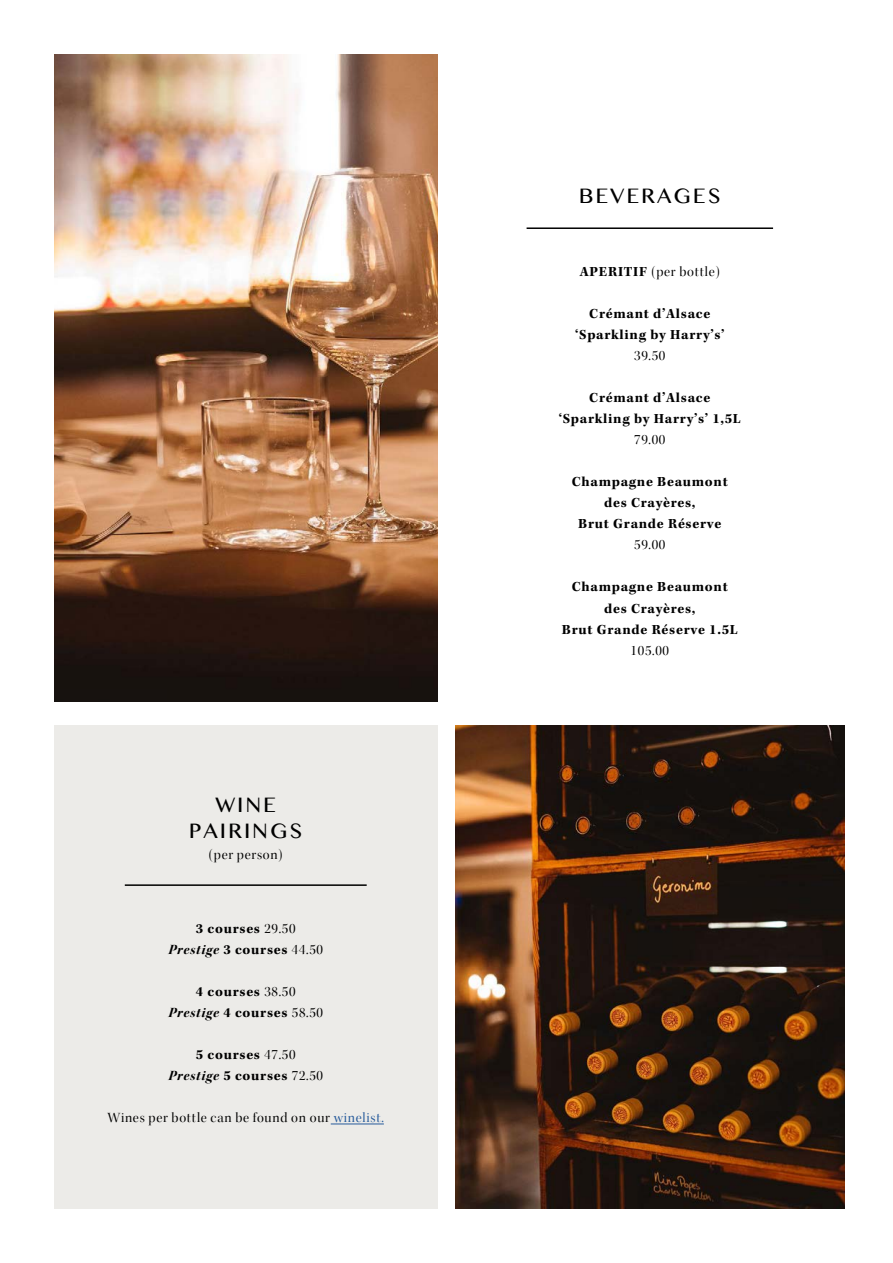
<style>
.page{position:relative;width:893px;height:1263px;background:#fff}
.page>*{position:absolute;margin:0;border:0;box-sizing:border-box;transform-origin:0 0}
.t1{font:19.5px/26.4px "Bangla MN";letter-spacing:.1em;color:#000;text-align:center}
.t2{font:700 14.25px/21px "Kepler Std";letter-spacing:.05em;color:#000;text-align:center}
.t3{font:14.25px "Kepler Std Disp";letter-spacing:.05em;color:#000}
.t4{font:14.25px "Kepler Std Bold It Disp";letter-spacing:.05em;color:#000}
.s1{font-family:"Kepler Std Disp";font-weight:400}
.s2{font-family:"Kepler Std";font-weight:700}
.s3{font-family:"Kepler Std Disp"}
.s4{color:#275b9b}
</style>
<div class="page">
<img style="left:54px;top:54px;width:383px;height:648px">
<div style="left:54px;top:726px;width:383px;height:483px;background:#ecebe8"></div>
<hr style="left:331px;top:1123px;width:53px;height:1px;background:#275b9b">
<hr style="left:125px;top:884px;width:242px;height:2px;background:#000">
<img style="left:455px;top:726px;width:389px;height:483px">
<hr style="left:527px;top:227px;width:246px;height:2px;background:#000">
<h1 class="t1" style="left:189px;top:793px;width:115px">WINE<br>PAIRINGS</h1>
<p class="t3" style="left:209px;top:847px;width:75px">(per person)</p>
<p class="t2" style="left:196px;top:919px;width:101px">3 courses <span class="s1">29.50</span></p>
<p class="t4" style="left:168px;top:942px;width:156px">Prestige <span class="s2">3 courses</span> <span class="s3">44.50</span></p>
<p class="t2" style="left:196px;top:982px;width:101px">4 courses <span class="s1">38.50</span></p>
<p class="t4" style="left:168px;top:1005px;width:156px">Prestige <span class="s2">4 courses</span> <span class="s3">58.50</span></p>
<p class="t2" style="left:196px;top:1045px;width:101px">5 courses <span class="s1">47.50</span></p>
<p class="t4" style="left:168px;top:1068px;width:156px">Prestige <span class="s2">5 courses</span> <span class="s3">72.50</span></p>
<p class="t3" style="left:108px;top:1110px;width:278px">Wines per bottle can be found on our <span class="s4">winelist.</span></p>
<h1 class="t1" style="left:579px;top:184px;width:143px">BEVERAGES</h1>
<p class="t3" style="left:580px;top:264px;width:141px"><span class="s2">APERITIF</span> (per bottle)</p>
<p class="t2" style="left:575px;top:304px;width:151px">Crémant d’Alsace ‘Sparkling by Harry’s’</p>
<p class="t3" style="left:634px;top:348px;width:33px">39.50</p>
<p class="t2" style="left:559px;top:388px;width:184px">Crémant d’Alsace ‘Sparkling by Harry’s’ 1,5L</p>
<p class="t3" style="left:634px;top:432px;width:33px">79.00</p>
<p class="t2" style="left:572px;top:472px;width:157px">Champagne Beaumont des Crayères,<br>Brut Grande Réserve</p>
<p class="t3" style="left:634px;top:537px;width:33px">59.00</p>
<p class="t2" style="left:562px;top:577px;width:177px">Champagne Beaumont des Crayères,<br>Brut Grande Réserve 1.5L</p>
<p class="t3" style="left:631px;top:642px;width:40px">105.00</p>
</div>
